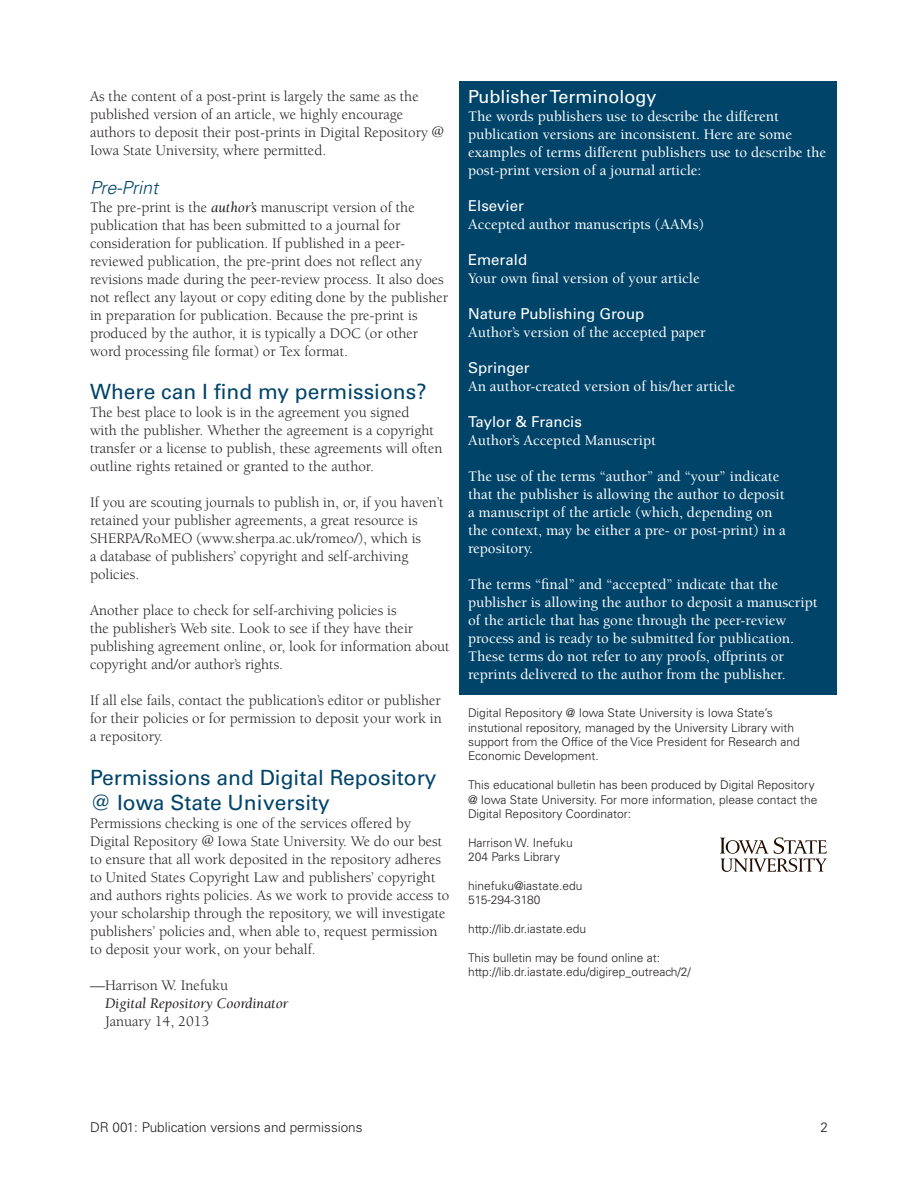
<style>
.page{position:relative;width:918px;height:1188px;background:#fff}
.page>*{position:absolute;margin:0;border:0;box-sizing:border-box;transform-origin:0 0}
.t1{font:21px/25.2px "Univers LT Std";color:#00446a}
.t2{font:18px "Univers LT Std";color:#fff}
.t3{font:italic 300 18px "Univers LT Std";color:#00446a}
.t4{font:15px/18px "Berkeley Std";color:#231f20}
.t5{font:500 15px/18px "Berkeley Std";color:#fff}
.t6{font:15px "Univers LT Std";color:#fff}
.t7{font:italic 15px "Berkeley Std";color:#231f20}
.t8{font:300 13.5px "Univers LT Std";color:#231f20}
.t9{font:300 12px/14.4px "Univers LT Std";color:#231f20}
.s1{font-style:italic}
.s2{font-family:"Univers LT Std";font-weight:400}
</style>
<div class="page">
<div style="left:459px;top:81px;width:378px;height:614px;background:#00446a"></div>
<svg style="left:720px;top:837px;width:107px;height:35px"></svg>
<p class="t4" style="left:90px;top:87px;width:355px">As the content of a post-print is largely the same as the published version of an article, we highly encourage authors to deposit their post-prints in Digital Repository @ Iowa State University, where permitted.</p>
<p class="t3" style="left:90px;top:177px;width:70px">Pre-Print</p>
<p class="t4" style="left:90px;top:199px;width:360px">The pre-print is the <span class="s1">author’s</span> manuscript version of the publication that has been submitted to a journal for consideration for publication. If published in a peer&shy;reviewed publication, the pre-print does not reflect any revisions made during the peer-review process. It also does not reflect any layout or copy editing done by the publisher in preparation for publication. Because the pre-print is produced by the author, it is typically a DOC (or other word processing file format) or Tex format.</p>
<p class="t1" style="left:90px;top:379px;width:338px">Where can I find my permissions?</p>
<p class="t4" style="left:90px;top:404px;width:354px">The best place to look is in the agreement you signed<br>with the publisher. Whether the agreement is a copyright transfer or a license to publish, these agreements will often outline rights retained or granted to the author.</p>
<p class="t4" style="left:90px;top:494px;width:355px">If you are scouting journals to publish in, or, if you haven’t retained your publisher agreements, a great resource is SHERPA/RoMEO (www.sherpa.ac.uk/romeo/), which is<br>a database of publishers’ copyright and self-archiving policies.</p>
<p class="t4" style="left:90px;top:602px;width:361px">Another place to check for self-archiving policies is<br>the publisher’s Web site. Look to see if they have their publishing agreement online, or, look for information about copyright and/or author’s rights.</p>
<p class="t4" style="left:90px;top:692px;width:353px;text-align:justify">If all else fails, contact the publication’s editor or publisher for their policies or for permission to deposit your work in a repository.</p>
<p class="t1" style="left:90px;top:765px;width:348px">Permissions and Digital Repository @ Iowa State University</p>
<p class="t4" style="left:90px;top:814px;width:361px">Permissions checking is one of the services offered by Digital Repository @ Iowa State University. We do our best to ensure that all work deposited in the repository adheres to United States Copyright Law and publishers’ copyright and authors rights policies. As we work to provide access to your scholarship through the repository, we will investigate publishers’ policies and, when able to, request permission to deposit your work, on your behalf.</p>
<p class="t4" style="left:90px;top:976px;width:140px">—Harrison W. Inefuku</p>
<p class="t7" style="left:105px;top:995px;width:185px">Digital Repository Coordinator</p>
<p class="t4" style="left:105px;top:1012px;width:106px">January 14, 2013</p>
<p class="t2" style="left:468px;top:86px;width:190px">Publisher Terminology</p>
<p class="t5" style="left:468px;top:108px;width:360px">The words publishers use to describe the different publication versions are inconsistent. Here are some examples of terms different publishers use to describe the post-print version of a journal article:</p>
<p class="t5" style="left:468px;top:198px;width:238px"><span class="s2">Elsevier<br></span>Accepted author manuscripts (AAMs)</p>
<p class="t6" style="left:468px;top:251px;width:61px">Emerald</p>
<p class="t5" style="left:468px;top:270px;width:233px">Your own final version of your article</p>
<p class="t6" style="left:468px;top:305px;width:178px">Nature Publishing Group</p>
<p class="t5" style="left:468px;top:324px;width:239px">Author’s version of the accepted paper</p>
<p class="t6" style="left:468px;top:359px;width:63px">Springer</p>
<p class="t5" style="left:468px;top:378px;width:269px">An author-created version of his/her article</p>
<p class="t6" style="left:468px;top:413px;width:115px">Taylor &amp; Francis</p>
<p class="t5" style="left:468px;top:432px;width:189px">Author’s Accepted Manuscript</p>
<p class="t5" style="left:468px;top:468px;width:319px">The use of the terms “author” and “your” indicate that the publisher is allowing the author to deposit a manuscript of the article (which, depending on the context, may be either a pre- or post-print) in a repository.</p>
<p class="t5" style="left:468px;top:576px;width:351px">The terms “final” and “accepted” indicate that the publisher is allowing the author to deposit a manuscript of the article that has gone through the peer-review process and is ready to be submitted for publication.<br>These terms do not refer to any proofs, offprints or reprints delivered to the author from the publisher.</p>
<p class="t9" style="left:468px;top:706px;width:334px">Digital Repository @ Iowa State University is Iowa State’s instutional repository, managed by the University Library with support from the Office of the Vice President for Research and Economic Development.</p>
<p class="t9" style="left:468px;top:778px;width:351px">This educational bulletin has been produced by Digital Repository @ Iowa State University. For more information, please contact the<br>Digital Repository Coordinator:</p>
<p class="t9" style="left:468px;top:835px;width:106px">Harrison W. Inefuku</p>
<p class="t9" style="left:468px;top:850px;width:94px">204 Parks Library</p>
<p class="t9" style="left:468px;top:879px;width:116px">hinefuku@iastate.edu</p>
<p class="t9" style="left:468px;top:893px;width:74px">515-294-3180</p>
<p class="t9" style="left:468px;top:922px;width:120px">http://lib.dr.iastate.edu</p>
<p class="t9" style="left:468px;top:951px;width:224px">This bulletin may be found online at: http://lib.dr.iastate.edu/digirep_outreach/2/</p>
<p class="t8" style="left:90px;top:1119px;width:274px">DR 001: Publication versions and permissions</p>
<p class="t8" style="left:820px;top:1119px;width:9px">2</p>
</div>
